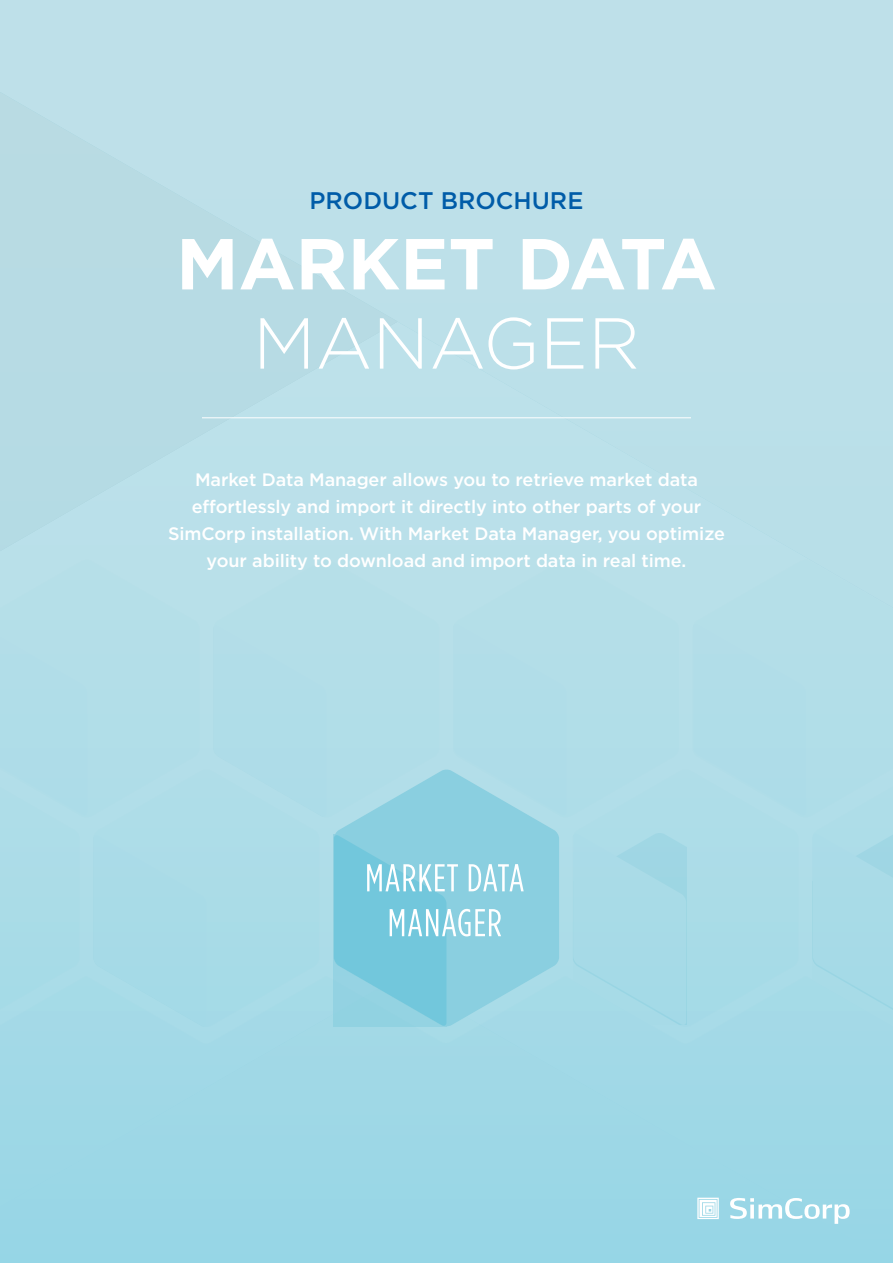
<style>
.page{position:relative;width:893px;height:1263px;background:#fff}
.page>*{position:absolute;margin:0;border:0;box-sizing:border-box;transform-origin:0 0}
.Headline{font:700 72px "Gotham";color:#fff}
.Headline-2{font:300 72px "Gotham";color:#fff}
.Headline-3{font:500 24px "Gotham";color:#005ca8}
.Sub_Heading{font:500 18px/27px "Gotham";letter-spacing:-.005em;color:#fff;text-align:center}
</style>
<div class="page">
<div style="left:0;top:0;width:893px;height:322px;background:#bee0e9"></div>
<div style="left:0;top:322px;width:893px;height:654px;background:#bae0e9"></div>
<div style="left:213px;top:560px;width:226px;height:258px;background:#b4dee8"></div>
<div style="left:93px;top:769px;width:226px;height:207px;background:#abdce7"></div>
<div style="left:0;top:560px;width:199px;height:258px;background:#b3dee8"></div>
<div style="left:453px;top:560px;width:226px;height:258px;background:#b4dee8"></div>
<div style="left:693px;top:560px;width:200px;height:258px;background:#b4dfe8"></div>
<div style="left:573px;top:769px;width:225px;height:207px;background:#acdce8"></div>
<div style="left:213px;top:626px;width:113px;height:191px;background:#b0dde8"></div>
<div style="left:93px;top:835px;width:113px;height:141px;background:#a8dbe7"></div>
<div style="left:0;top:624px;width:87px;height:352px;background:#aedde8"></div>
<div style="left:454px;top:624px;width:112px;height:191px;background:#b0dde8"></div>
<div style="left:693px;top:624px;width:113px;height:191px;background:#b0dde8"></div>
<div style="left:573px;top:834px;width:113px;height:142px;background:#a7dbe7"></div>
<svg style="left:812px;top:769px;width:81px;height:207px;background:#a9dbe7"></svg>
<div style="left:0;top:976px;width:893px;height:287px;background:#9ed8e6"></div>
<svg style="left:334px;top:769px;width:225px;height:257px;background:#98d4e3"></svg>
<svg style="left:334px;top:835px;width:190px;height:191px;background:#8acfe1"></svg>
<svg style="left:730px;top:1198px;width:120px;height:26px"></svg>
<svg style="left:697px;top:1198px;width:22px;height:21px"></svg>
<hr style="left:202px;top:417px;width:489px;height:1px;background:#fff">
<p class="Headline-3" style="left:310px;top:187px;width:275px">PRODUCT BROCHURE</p>
<p class="Headline" style="left:176px;top:222px;width:542px">MARKET DATA</p>
<p class="Headline-2" style="left:253px;top:304px;width:388px">MANAGER</p>
<p class="Sub_Heading" style="left:168px;top:466px;width:558px">Market Data Manager allows you to retrieve market data effortlessly and import it directly into other parts of your SimCorp installation. With Market Data Manager, you optimize your ability to download and import data in real time.</p>
</div>
